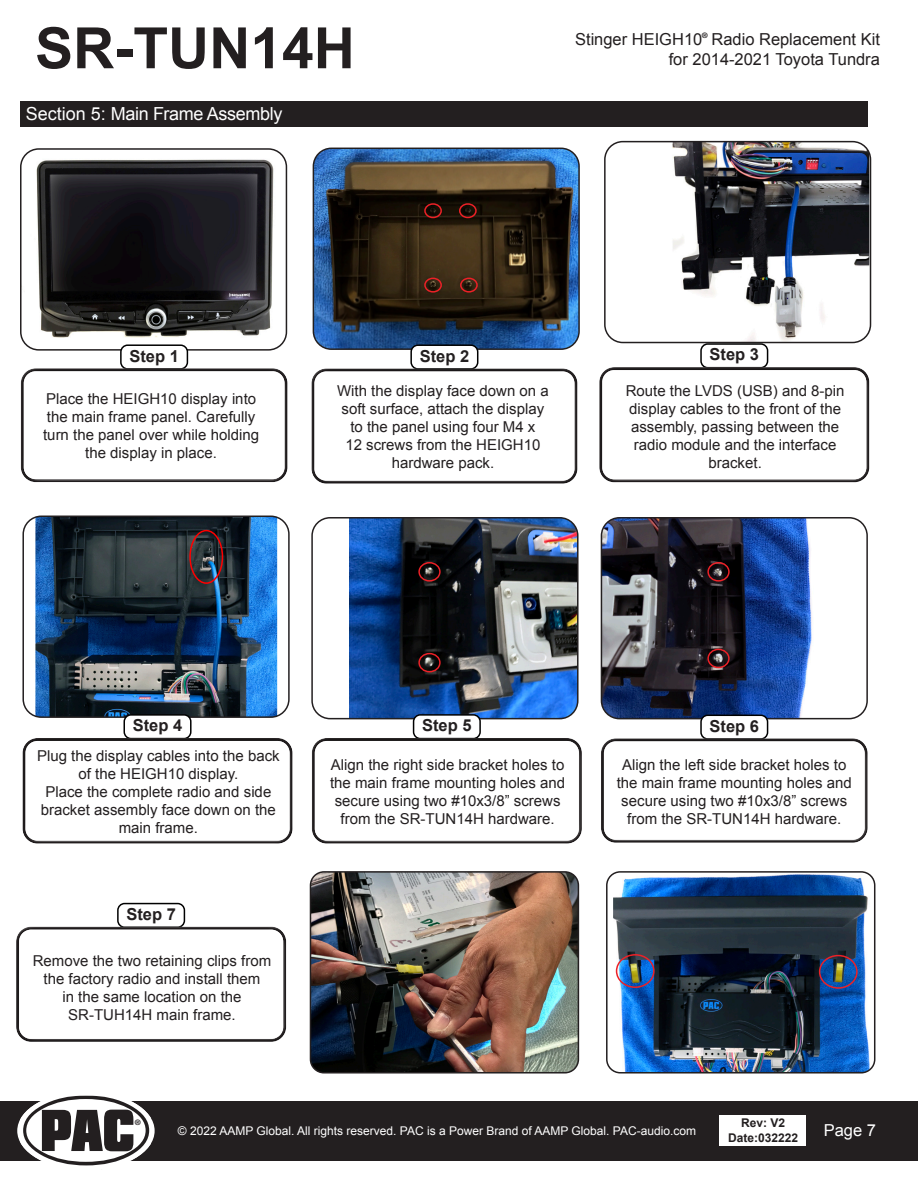
<style>
.page{position:relative;width:918px;height:1188px;background:#fff}
.page>*{position:absolute;margin:0;border:0;box-sizing:border-box;transform-origin:0 0}
.t1{font:700 57px "Arial";color:#231f20}
.t2{font:18px "Arial";letter-spacing:-.02em;color:#fff}
.t3{font:16.5px "Arial";color:#231f20}
.t4{font:700 16.5px "Arial";color:#231f20}
.t5{font:16.5px "Arial";color:#fff}
.Body_text{font:15px/18px "Arial";color:#231f20;text-align:center}
.t6{font:12px "Arial";color:#fff}
.t7{font:700 12px/14.4px "Arial";color:#231f20;text-align:center}
.t8{font:700 7.5px "Helvetica Neue";color:#231f20}
</style>
<div class="page">
<div style="left:0;top:1101px;width:918px;height:60px;background:#231f20"></div>
<svg style="left:21px;top:1095px;width:130px;height:71px"></svg>
<div style="left:720px;top:1116px;width:86px;height:30px;background:#fff"></div>
<img style="left:601px;top:518px;width:211px;height:201px">
<div style="left:601px;top:517px;width:267px;height:202px;border:2px solid #231f20;border-radius:18px"></div>
<div style="left:701px;top:715px;width:67px;height:24px;background:#fff;border-radius:7px"></div>
<div style="left:700px;top:715px;width:68px;height:25px;border:2px solid #000;border-radius:7px"></div>
<div style="left:600px;top:735px;width:269px;height:106px;background:#fff;opacity:.75"></div>
<div style="left:600px;top:740px;width:269px;height:103px;background:#231f20;opacity:.75"></div>
<img style="left:349px;top:520px;width:227px;height:199px">
<div style="left:311px;top:517px;width:268px;height:202px;border:2px solid #231f20;border-radius:18px"></div>
<img style="left:35px;top:516px;width:242px;height:199px">
<div style="left:22px;top:516px;width:268px;height:202px;border:2px solid #231f20;border-radius:18px"></div>
<img style="left:672px;top:142px;width:197px;height:200px">
<div style="left:604px;top:141px;width:267px;height:202px;border:2px solid #231f20;border-radius:18px"></div>
<div style="left:414px;top:715px;width:66px;height:24px;background:#fff;border-radius:7px"></div>
<div style="left:413px;top:714px;width:68px;height:25px;border:2px solid #000;border-radius:7px"></div>
<div style="left:124px;top:715px;width:67px;height:24px;background:#fff;border-radius:7px"></div>
<div style="left:124px;top:714px;width:68px;height:25px;border:2px solid #000;border-radius:7px"></div>
<div style="left:311px;top:735px;width:273px;height:107px;background:#fff;opacity:.75"></div>
<div style="left:311px;top:739px;width:273px;height:105px;background:#231f20;opacity:.75"></div>
<div style="left:22px;top:735px;width:273px;height:107px;background:#fff;opacity:.75"></div>
<div style="left:22px;top:739px;width:273px;height:105px;background:#231f20;opacity:.75"></div>
<div style="left:20px;top:102px;width:848px;height:25px;background:#231f20"></div>
<img style="left:313px;top:148px;width:266px;height:201px">
<div style="left:313px;top:148px;width:267px;height:202px;border:2px solid #231f20;border-radius:18px"></div>
<div style="left:411px;top:345px;width:67px;height:24px;background:#fff;border-radius:7px"></div>
<div style="left:410px;top:344px;width:68px;height:26px;border:2px solid #000;border-radius:7px"></div>
<img style="left:310px;top:873px;width:267px;height:198px">
<div style="left:310px;top:871px;width:269px;height:203px;border:2px solid #231f20;border-radius:14px"></div>
<img style="left:613px;top:873px;width:262px;height:198px">
<div style="left:606px;top:871px;width:269px;height:203px;border:2px solid #231f20;border-radius:14px"></div>
<div style="left:310px;top:365px;width:268px;height:117px;background:#fff;opacity:.75"></div>
<div style="left:310px;top:370px;width:268px;height:114px;background:#fff"></div>
<div style="left:424px;top:203px;width:18px;height:15px;border:2px solid #ec2127;border-radius:50%"></div>
<div style="left:459px;top:203px;width:18px;height:15px;border:2px solid #ec2127;border-radius:50%"></div>
<div style="left:460px;top:278px;width:18px;height:15px;border:2px solid #ec2127;border-radius:50%"></div>
<div style="left:424px;top:278px;width:18px;height:15px;border:2px solid #ec2127;border-radius:50%"></div>
<img style="left:23px;top:151px;width:263px;height:197px">
<div style="left:20px;top:148px;width:267px;height:203px;border:2px solid #231f20;border-radius:18px"></div>
<div style="left:121px;top:345px;width:66px;height:24px;background:#fff;border-radius:7px"></div>
<div style="left:120px;top:344px;width:68px;height:26px;border:2px solid #000;border-radius:7px"></div>
<div style="left:20px;top:365px;width:268px;height:115px;background:#fff;opacity:.75"></div>
<div style="left:20px;top:370px;width:268px;height:112px;background:#fff"></div>
<div style="left:700px;top:343px;width:68px;height:25px;border:2px solid #000;border-radius:7px"></div>
<div style="left:117px;top:903px;width:68px;height:25px;border:2px solid #000;border-radius:7px"></div>
<div style="left:598px;top:366px;width:273px;height:115px;background:#fff;opacity:.75"></div>
<div style="left:598px;top:369px;width:273px;height:114px;background:#fff"></div>
<div style="left:15px;top:925px;width:273px;height:115px;background:#fff;opacity:.75"></div>
<div style="left:15px;top:928px;width:273px;height:114px;background:#fff"></div>
<div style="left:616px;top:954px;width:39px;height:34px;border:2px solid #ec2127;border-radius:50%"></div>
<div style="left:819px;top:955px;width:39px;height:34px;border:2px solid #ec2127;border-radius:50%"></div>
<div style="left:418px;top:562px;width:23px;height:20px;border:2px solid #ec2127;border-radius:50%"></div>
<div style="left:418px;top:653px;width:23px;height:19px;border:2px solid #ec2127;border-radius:50%"></div>
<div style="left:707px;top:562px;width:23px;height:20px;border:2px solid #ec2127;border-radius:50%"></div>
<div style="left:707px;top:649px;width:23px;height:19px;border:2px solid #ec2127;border-radius:50%"></div>
<div style="left:189px;top:530px;width:34px;height:54px;border:2px solid #f00;border-radius:50%"></div>
<h1 class="t1" style="left:35px;top:10px;width:321px">SR-TUN14H</h1>
<p class="t2" style="left:26px;top:102px;width:258px">Section 5: Main Frame Assembly</p>
<p class="t8" style="left:702px;top:30px;width:7px">®</p>
<p class="t3" style="left:575px;top:28px;width:306px">Stinger HEIGH10 Radio Replacement Kit</p>
<p class="t3" style="left:669px;top:48px;width:213px">for 2014-2021 Toyota Tundra</p>
<p class="t4" style="left:129px;top:345px;width:51px">Step 1</p>
<p class="Body_text" style="left:43px;top:390px;width:217px">Place the HEIGH10 display into the main frame panel. Carefully turn the panel over while holding the display in place.</p>
<p class="t4" style="left:420px;top:345px;width:51px">Step 2</p>
<p class="Body_text" style="left:337px;top:382px;width:213px">With the display face down on a soft surface, attach the display to the panel using four M4 x<br>12 screws from the HEIGH10 hardware pack.</p>
<p class="t4" style="left:710px;top:344px;width:51px">Step 3</p>
<p class="Body_text" style="left:626px;top:382px;width:220px">Route the LVDS (USB) and 8-pin display cables to the front of the assembly, passing between the radio module and the interface bracket.</p>
<p class="t4" style="left:133px;top:715px;width:51px">Step 4</p>
<p class="t4" style="left:422px;top:715px;width:51px">Step 5</p>
<p class="t4" style="left:710px;top:715px;width:51px">Step 6</p>
<p class="Body_text" style="left:330px;top:756px;width:237px">Align the right side bracket holes to the main frame mounting holes and secure using two #10x3/8” screws from the SR-TUN14H hardware.</p>
<p class="Body_text" style="left:617px;top:756px;width:237px">Align the left side bracket holes to the main frame mounting holes and secure using two #10x3/8” screws from the SR-TUN14H hardware.</p>
<p class="Body_text" style="left:37px;top:747px;width:244px">Plug the display cables into the back of the HEIGH10 display.</p>
<p class="Body_text" style="left:41px;top:783px;width:237px">Place the complete radio and side bracket assembly face down on the main frame.</p>
<p class="t4" style="left:126px;top:903px;width:51px">Step 7</p>
<p class="Body_text" style="left:33px;top:952px;width:240px">Remove the two retaining clips from the factory radio and install them</p>
<p class="Body_text" style="left:62px;top:988px;width:181px">in the same location on the</p>
<p class="Body_text" style="left:68px;top:1006px;width:169px">SR-TUH14H main frame.</p>
<p class="t8" style="left:135px;top:1117px;width:7px">®</p>
<p class="t7" style="left:728px;top:1116px;width:72px">Rev: V2<br>Date:032222</p>
<p class="t6" style="left:178px;top:1123px;width:520px">© 2022 AAMP Global. All rights reserved. PAC is a Power Brand of AAMP Global. PAC-audio.com</p>
<p class="t5" style="left:824px;top:1119px;width:54px">Page 7</p>
</div>
